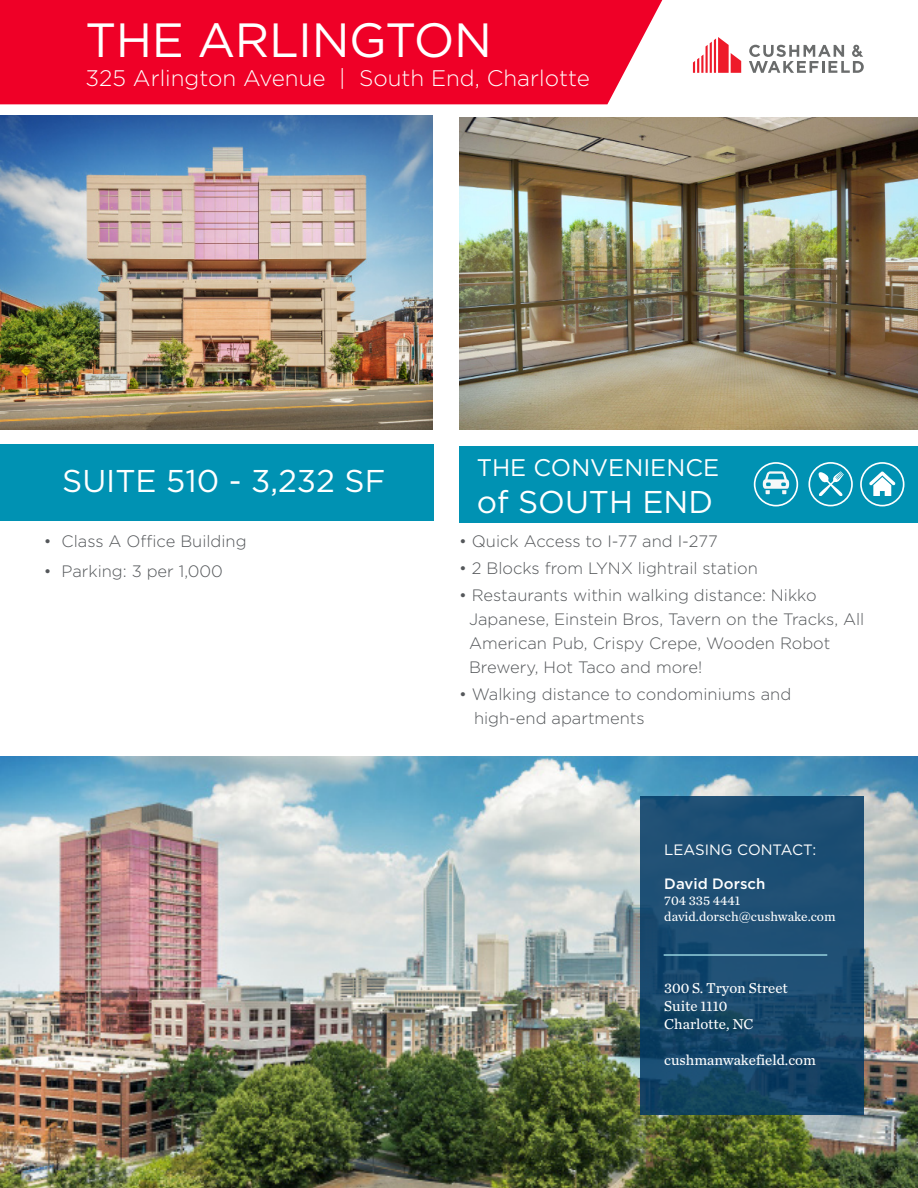
<style>
.page{position:relative;width:918px;height:1188px;background:#fff}
.page>*{position:absolute;margin:0;border:0;box-sizing:border-box;transform-origin:0 0}
.t1{font:48px "Gotham";letter-spacing:-.01em;color:#fff}
.t2{font:31.5px "Gotham";color:#fff}
.t3{font:24px "Gotham";color:#fff}
.t4{font:300 22.5px "Gotham";color:#fff}
.t5{font:300 16.5px/24px "Gotham";color:#54575a}
.t6{font:15px/18px "Chronicle Text G2";color:#fff}
.t7{font:15px "Gotham";color:#fff}
.t8{font:500 15px "Gotham";color:#fff}
.t9{font:13.5px/16.2px "Chronicle Text G2";color:#fff}
</style>
<div class="page">
<img style="left:459px;top:117px;width:459px;height:313px">
<img style="left:0;top:756px;width:918px;height:432px">
<div style="left:459px;top:446px;width:459px;height:76px;background:#0092b3"></div>
<div style="left:0;top:0;width:662px;height:104px;background:#ef0027"></div>
<img style="left:0;top:116px;width:432px;height:314px">
<div style="left:754px;top:462px;width:44px;height:44px;border:2px solid #fff;border-radius:50%"></div>
<div style="left:860px;top:462px;width:44px;height:44px;border:2px solid #fff;border-radius:50%"></div>
<svg style="left:763px;top:471px;width:26px;height:23px"></svg>
<svg style="left:869px;top:471px;width:26px;height:25px"></svg>
<svg style="left:693px;top:37px;width:48px;height:36px"></svg>
<svg style="left:749px;top:45px;width:115px;height:28px"></svg>
<div style="left:0;top:445px;width:434px;height:76px;background:#0092b3"></div>
<svg style="left:818px;top:471px;width:26px;height:25px"></svg>
<div style="left:808px;top:462px;width:45px;height:44px;border:2px solid #fff;border-radius:50%"></div>
<svg style="left:640px;top:796px;width:224px;height:319px;fill:#1c4d73"></svg>
<hr style="left:664px;top:954px;width:163px;height:2px;background:#95d1dd">
<p class="t1" style="left:86px;top:9px;width:408px">THE ARLINGTON</p>
<p class="t4" style="left:86px;top:64px;width:506px">325 Arlington Avenue | South End, Charlotte</p>
<p class="t2" style="left:62px;top:461px;width:325px">SUITE 510 - 3,232 SF</p>
<p class="t5" style="left:44px;top:528px;width:204px">• Class A Office Building</p>
<p class="t5" style="left:44px;top:558px;width:181px">• Parking: 3 per 1,000</p>
<p class="t3" style="left:477px;top:452px;width:244px">THE CONVENIENCE</p>
<p class="t2" style="left:477px;top:482px;width:238px">of SOUTH END</p>
<p class="t5" style="left:459px;top:528px;width:260px">• Quick Access to I-77 and I-277</p>
<p class="t5" style="left:459px;top:555px;width:300px">• 2 Blocks from LYNX lightrail station</p>
<p class="t5" style="left:469px;top:582px;width:397px;text-indent:-10px">• Restaurants within walking distance: Nikko Japanese, Einstein Bros, Tavern on the Tracks, All American Pub, Crispy Crepe, Wooden Robot Brewery, Hot Taco and more!</p>
<p class="t5" style="left:474px;top:681px;width:319px;text-indent:-15px">• Walking distance to condominiums and high-end apartments</p>
<p class="t7" style="left:664px;top:840px;width:153px">LEASING CONTACT:</p>
<p class="t8" style="left:664px;top:874px;width:103px">David Dorsch</p>
<p class="t9" style="left:664px;top:892px;width:173px">704 335 4441 david.dorsch@cushwake.com</p>
<p class="t6" style="left:664px;top:978px;width:125px">300 S. Tryon Street<br>Suite 1110</p>
<p class="t6" style="left:664px;top:1014px;width:91px">Charlotte, NC</p>
<p class="t6" style="left:664px;top:1050px;width:153px">cushmanwakefield.com</p>
</div>
